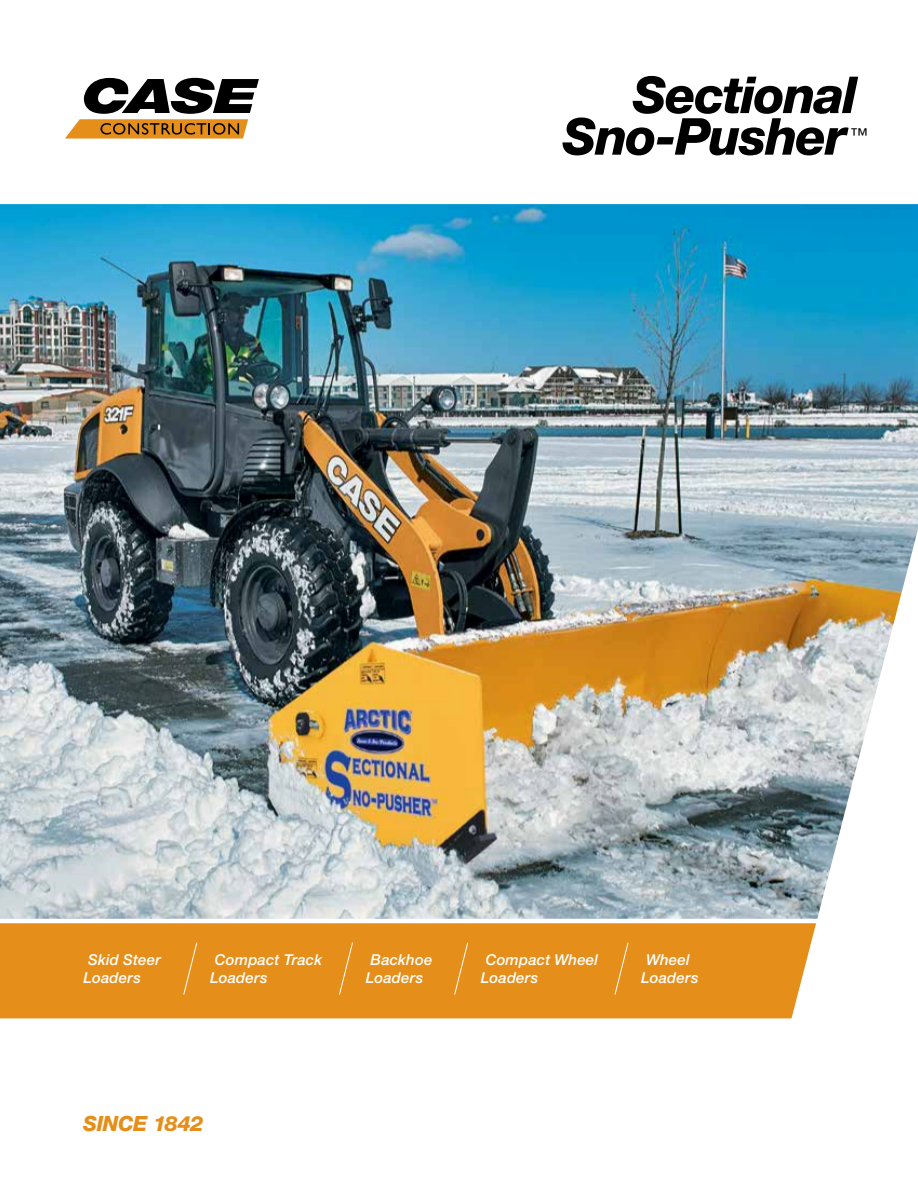
<style>
.page{position:relative;width:918px;height:1188px;background:#fff}
.page>*{position:absolute;margin:0;border:0;box-sizing:border-box;transform-origin:0 0}
.t1{font:italic 800 51px "Helvetica Neue LT Std";letter-spacing:-.03em;color:#000}
.t2{font:italic 800 21px "Helvetica Neue LT Std";letter-spacing:-.02em;color:#e58e1a}
.t3{font:italic 17.85px "Helvetica Neue LT Std";color:#000}
.t4{font:italic 500 15px/18px "Helvetica Neue LT Std";letter-spacing:.01em;color:#fff}
</style>
<div class="page">
<img style="left:0;top:204px;width:918px;height:715px">
<div style="left:0;top:923px;width:817px;height:95px;background:#e58e1a"></div>
<svg style="left:65px;top:78px;width:194px;height:61px"></svg>
<svg style="left:183px;top:942px;width:15px;height:54px"></svg>
<svg style="left:339px;top:942px;width:14px;height:54px"></svg>
<svg style="left:454px;top:942px;width:15px;height:54px"></svg>
<svg style="left:614px;top:942px;width:15px;height:54px"></svg>
<h1 class="t1" style="left:633px;top:65px;width:226px">Sectional</h1>
<h1 class="t1" style="left:563px;top:106px;width:286px">Sno-Pusher</h1>
<p class="t3" style="left:850px;top:124px;width:19px">™</p>
<p class="t4" style="left:83px;top:951px;width:79px;text-indent:5px">Skid Steer<br>Loaders</p>
<p class="t4" style="left:210px;top:951px;width:114px;text-indent:5px">Compact Track<br>Loaders</p>
<p class="t4" style="left:366px;top:951px;width:68px;text-indent:5px">Backhoe<br>Loaders</p>
<p class="t4" style="left:481px;top:951px;width:119px;text-indent:5px">Compact Wheel<br>Loaders</p>
<p class="t4" style="left:641px;top:951px;width:59px;text-align:center">Wheel<br>Loaders</p>
<h2 class="t2" style="left:83px;top:1111px;width:122px">SINCE 1842</h2>
</div>
